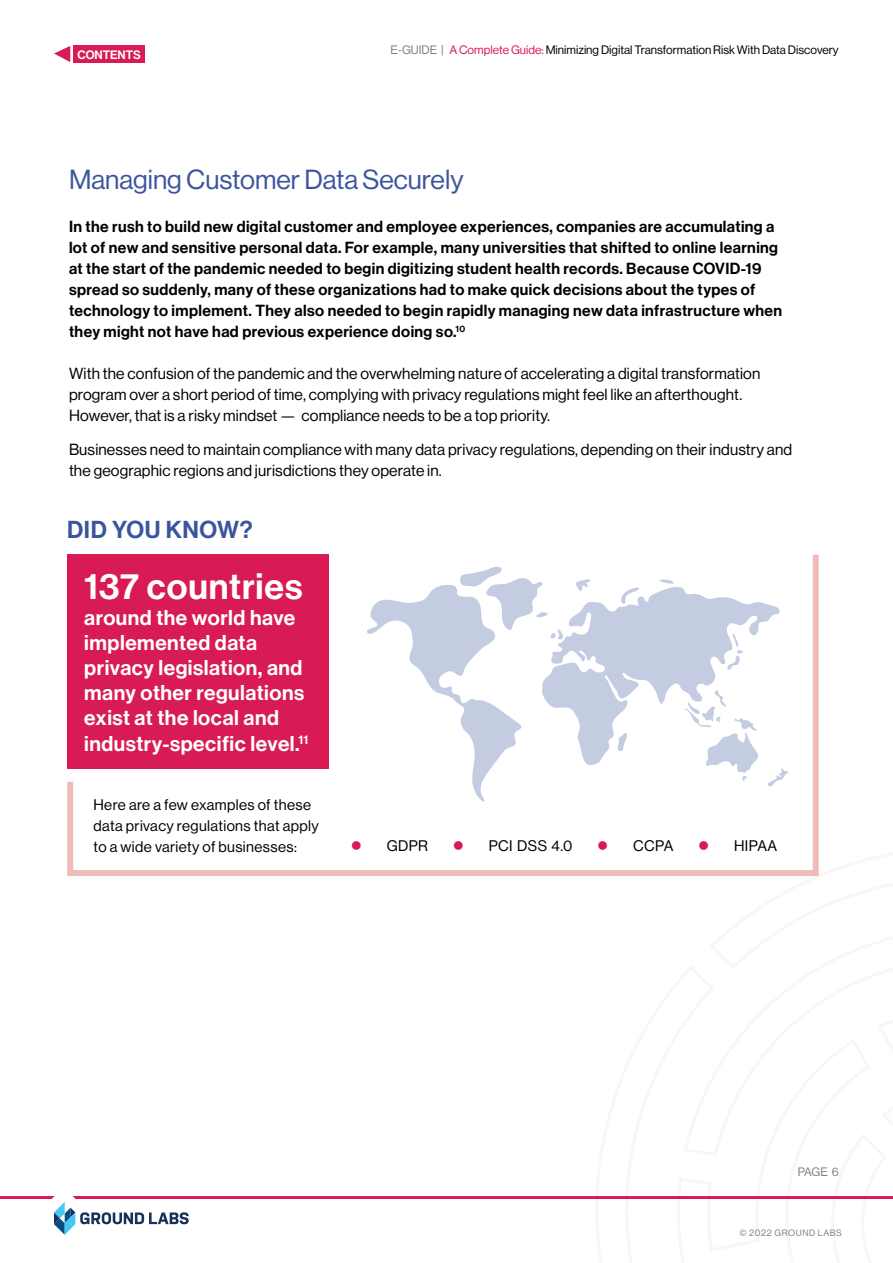
<style>
.page{position:relative;width:893px;height:1263px;background:#fff}
.page>*{position:absolute;margin:0;border:0;box-sizing:border-box;transform-origin:0 0}
.t1{font:36px "N Haas Grotesk DS Pro 65 Md";letter-spacing:.025em;color:#fff}
.t2{font:27px "N Haas Grotesk DS Pro 55 Rg";color:#3b549e}
.t3{font:24px "N Haas Grotesk DS Pro 65 Md";letter-spacing:.025em;color:#3b549e}
.t4{font:21px/25.2px "N Haas Grotesk DS Pro 65 Md";letter-spacing:.025em;color:#fff}
.t5{font:15.75px/21px "N Haas Grotesk DS Pro 65 Md";letter-spacing:.025em;color:#000}
.t6{font:15.75px/21px "N Haas Grotesk DS Pro 55 Rg";letter-spacing:.01em;color:#000}
.t7{font:15px/21px "N Haas Grotesk DS Pro 55 Rg";letter-spacing:.025em;color:#000}
.t8{font:12px "N Haas Grotesk DS Pro 55 Rg";color:#000}
.t9{font:12px "N Haas Grotesk DS Pro 65 Md";color:#fff}
.t10{font:12px "N Haas Grotesk DS Pro 55 Rg";color:#808285}
.t11{font:9px "N Haas Grotesk DS Pro 55 Rg";letter-spacing:.065em;color:#808285}
.s1{color:#808285}
.s2{color:#d81b55}
</style>
<div class="page">
<div style="left:73px;top:45px;width:72px;height:18px;background:#d81b55"></div>
<svg style="left:54px;top:46px;width:16px;height:16px"></svg>
<svg style="left:596px;top:853px;width:297px;height:410px"></svg>
<svg style="left:67px;top:554px;width:755px;height:325px"></svg>
<svg style="left:366px;top:566px;width:422px;height:237px"></svg>
<div style="left:67px;top:555px;width:262px;height:214px;background:#d81b55"></div>
<hr style="left:0;top:1196px;width:893px;height:3px;background:#d81b55">
<svg style="left:51px;top:1196px;width:138px;height:39px"></svg>
<p class="t9" style="left:78px;top:47px;width:65px">CONTENTS</p>
<p class="t8" style="left:390px;top:43px;width:450px"><span class="s1">E-GUIDE |</span> <span class="s2">A Complete Guide:</span> Minimizing Digital Transformation Risk With Data Discovery</p>
<h2 class="t2" style="left:69px;top:164px;width:396px">Managing Customer Data Securely</h2>
<p class="t5" style="left:69px;top:216px;width:715px">In the rush to build new digital customer and employee experiences, companies are accumulating a lot of new and sensitive personal data. For example, many universities that shifted to online learning at the start of the pandemic needed to begin digitizing student health records. Because COVID-19 spread so suddenly, many of these organizations had to make quick decisions about the types of technology to implement. They also needed to begin rapidly managing new data infrastructure when they might not have had previous experience doing so.<sup>10</sup></p>
<p class="t6" style="left:69px;top:363px;width:693px">With the confusion of the pandemic and the overwhelming nature of accelerating a digital transformation program over a short period of time, complying with privacy regulations might feel like an afterthought.<br>However, that is a risky mindset — compliance needs to be a top priority.</p>
<p class="t6" style="left:69px;top:439px;width:725px">Businesses need to maintain compliance with many data privacy regulations, depending on their industry and the geographic regions and jurisdictions they operate in.</p>
<h3 class="t3" style="left:67px;top:516px;width:187px">DID YOU KNOW?</h3>
<h1 class="t1" style="left:84px;top:566px;width:220px">137 countries</h1>
<h3 class="t4" style="left:84px;top:605px;width:226px">around the world have implemented data privacy legislation, and many other regulations exist at the local and industry-specific level.<sup>11</sup></h3>
<p class="t7" style="left:94px;top:795px;width:227px">Here are a few examples of these data privacy regulations that apply to a wide variety of businesses:</p>
<p class="t7" style="left:351px;top:835px;width:79px"><span class="s2">●</span> GDPR</p>
<p class="t7" style="left:453px;top:835px;width:121px"><span class="s2">●</span> PCI DSS 4.0</p>
<p class="t7" style="left:597px;top:835px;width:78px"><span class="s2">●</span> CCPA</p>
<p class="t7" style="left:698px;top:835px;width:80px"><span class="s2">●</span> HIPAA</p>
<p class="t10" style="left:798px;top:1165px;width:43px">PAGE 6</p>
<p class="t11" style="left:739px;top:1228px;width:104px">© 2022 GROUND LABS</p>
</div>
